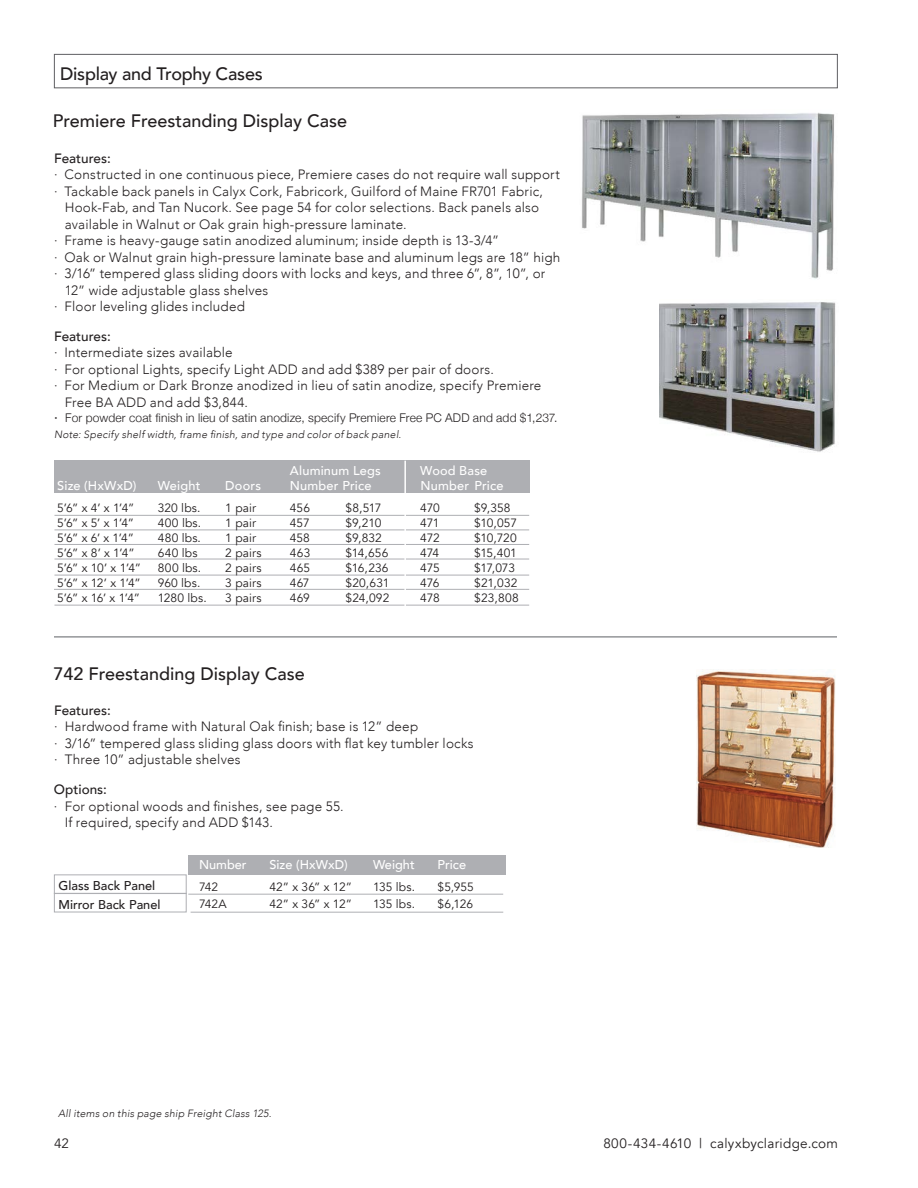
<style>
.page{position:relative;width:918px;height:1188px;background:#fff}
.page>*{position:absolute;margin:0;border:0;box-sizing:border-box;transform-origin:0 0}
.t1{font:500 18px "Avenir";color:#231f20}
.t2{font:300 13.5px/16.5px "Avenir";letter-spacing:.015em;color:#231f20}
.t3{font:500 13.5px "Avenir";color:#231f20}
.t4{font:13.5px "Avenir";letter-spacing:.02em;color:#231f20}
.t5{font:500 12.75px "Avenir";letter-spacing:.015em;color:#fff}
.t6{font:500 12.75px/18.5px "Avenir";color:#231f20}
.t7{font:12px "Avenir";letter-spacing:.01em;color:#231f20}
.t8{font:300 12px "Helvetica Neue";letter-spacing:.015em;color:#231f20}
.t9{font:italic 300 10.5px "Avenir";letter-spacing:.02em;color:#231f20}
.s1{font-family:"Avenir";font-weight:500;font-size:13.5px}
</style>
<div class="page">
<div style="left:54px;top:54px;width:784px;height:34px;border:1px solid #5f5f62"></div>
<img style="left:582px;top:112px;width:252px;height:167px">
<div style="left:54px;top:461px;width:475px;height:32px;background:#aeafb3"></div>
<hr style="left:54px;top:515px;width:475px;height:1px;background:#aeafb3">
<hr style="left:54px;top:575px;width:475px;height:1px;background:#aeafb3">
<hr style="left:54px;top:589px;width:475px;height:1px;background:#aeafb3">
<hr style="left:54px;top:605px;width:475px;height:1px;background:#aeafb3">
<hr style="left:54px;top:530px;width:475px;height:1px;background:#aeafb3">
<hr style="left:54px;top:544px;width:475px;height:1px;background:#aeafb3">
<hr style="left:54px;top:559px;width:475px;height:1px;background:#aeafb3">
<hr style="left:404px;top:461px;width:2px;height:147px;background:#fff">
<img style="left:660px;top:302px;width:176px;height:150px">
<img style="left:697px;top:671px;width:138px;height:177px">
<div style="left:188px;top:855px;width:317px;height:19px;background:#aeafb3"></div>
<hr style="left:188px;top:894px;width:315px;height:1px;background:#aeafb3">
<hr style="left:191px;top:912px;width:312px;height:1px;background:#aeafb3">
<div style="left:54px;top:874px;width:133px;height:20px;border:1px solid #aeafb3"></div>
<div style="left:54px;top:893px;width:133px;height:19px;border:1px solid #aeafb3"></div>
<hr style="left:54px;top:636px;width:783px;height:2px;background:#939598">
<h1 class="t1" style="left:60px;top:58px;width:204px">Display and Trophy Cases</h1>
<h1 class="t1" style="left:53px;top:105px;width:296px">Premiere Freestanding Display Case</h1>
<p class="t3" style="left:54px;top:146px;width:58px">Features:</p>
<p class="t2" style="left:54px;top:166px;width:508px">· Constructed in one continuous piece, Premiere cases do not require wall support</p>
<p class="t2" style="left:54px;top:183px;width:490px">· Tackable back panels in Calyx Cork, Fabricork, Guilford of Maine FR701 Fabric,</p>
<p class="t2" style="left:65px;top:199px;width:476px">Hook-Fab, and Tan Nucork. See page 54 for color selections. Back panels also</p>
<p class="t2" style="left:65px;top:216px;width:343px">available in Walnut or Oak grain high-pressure laminate.</p>
<p class="t2" style="left:54px;top:232px;width:447px">· Frame is heavy-gauge satin anodized aluminum; inside depth is 13-3/4”</p>
<p class="t2" style="left:54px;top:249px;width:508px">· Oak or Walnut grain high-pressure laminate base and aluminum legs are 18” high</p>
<p class="t2" style="left:54px;top:265px;width:493px">· 3/16” tempered glass sliding doors with locks and keys, and three 6”, 8”, 10”, or</p>
<p class="t2" style="left:65px;top:282px;width:205px">12” wide adjustable glass shelves</p>
<p class="t2" style="left:54px;top:298px;width:193px">· Floor leveling glides included</p>
<p class="t3" style="left:54px;top:325px;width:58px">Features:</p>
<p class="t2" style="left:54px;top:345px;width:180px">· Intermediate sizes available</p>
<p class="t2" style="left:54px;top:361px;width:441px">· For optional Lights, specify Light ADD and add $389 per pair of doors.</p>
<p class="t2" style="left:54px;top:378px;width:489px">· For Medium or Dark Bronze anodized in lieu of satin anodize, specify Premiere</p>
<p class="t2" style="left:65px;top:394px;width:185px">Free BA ADD and add $3,844.</p>
<p class="t8" style="left:54px;top:408px;width:505px"><span class="s1">·</span> For powder coat finish in lieu of satin anodize, specify Premiere Free PC ADD and add $1,237.</p>
<p class="t9" style="left:54px;top:428px;width:349px">Note: Specify shelf width, frame finish, and type and color of back panel.</p>
<p class="t5" style="left:290px;top:459px;width:93px">Aluminum Legs</p>
<p class="t5" style="left:420px;top:459px;width:69px">Wood Base</p>
<p class="t5" style="left:57px;top:474px;width:81px">Size (HxWxD)</p>
<p class="t5" style="left:158px;top:474px;width:44px">Weight</p>
<p class="t5" style="left:225px;top:474px;width:37px">Doors</p>
<p class="t5" style="left:290px;top:474px;width:83px">Number Price</p>
<p class="t5" style="left:420px;top:474px;width:85px">Number Price</p>
<p class="t7" style="left:57px;top:500px;width:79px">5’6” x 4’ x 1’4”</p>
<p class="t7" style="left:158px;top:500px;width:44px">320 lbs.</p>
<p class="t7" style="left:225px;top:500px;width:32px">1 pair</p>
<p class="t7" style="left:290px;top:500px;width:22px">456</p>
<p class="t7" style="left:346px;top:500px;width:37px">$8,517</p>
<p class="t7" style="left:420px;top:500px;width:21px">470</p>
<p class="t7" style="left:474px;top:500px;width:38px">$9,358</p>
<p class="t7" style="left:57px;top:515px;width:78px">5’6” x 5’ x 1’4”</p>
<p class="t7" style="left:158px;top:515px;width:45px">400 lbs.</p>
<p class="t7" style="left:225px;top:515px;width:32px">1 pair</p>
<p class="t7" style="left:290px;top:515px;width:22px">457</p>
<p class="t7" style="left:346px;top:515px;width:37px">$9,210</p>
<p class="t7" style="left:420px;top:515px;width:21px">471</p>
<p class="t7" style="left:474px;top:515px;width:44px">$10,057</p>
<p class="t7" style="left:57px;top:530px;width:78px">5’6” x 6’ x 1’4”</p>
<p class="t7" style="left:158px;top:530px;width:45px">480 lbs.</p>
<p class="t7" style="left:225px;top:530px;width:32px">1 pair</p>
<p class="t7" style="left:290px;top:530px;width:22px">458</p>
<p class="t7" style="left:346px;top:530px;width:38px">$9,832</p>
<p class="t7" style="left:420px;top:530px;width:21px">472</p>
<p class="t7" style="left:474px;top:530px;width:44px">$10,720</p>
<p class="t7" style="left:57px;top:545px;width:79px">5’6” x 8’ x 1’4”</p>
<p class="t7" style="left:158px;top:545px;width:41px">640 lbs</p>
<p class="t7" style="left:225px;top:545px;width:38px">2 pairs</p>
<p class="t7" style="left:290px;top:545px;width:22px">463</p>
<p class="t7" style="left:346px;top:545px;width:44px">$14,656</p>
<p class="t7" style="left:420px;top:545px;width:20px">474</p>
<p class="t7" style="left:474px;top:545px;width:44px">$15,401</p>
<p class="t7" style="left:57px;top:560px;width:85px">5’6” x 10’ x 1’4”</p>
<p class="t7" style="left:158px;top:560px;width:45px">800 lbs.</p>
<p class="t7" style="left:225px;top:560px;width:38px">2 pairs</p>
<p class="t7" style="left:290px;top:560px;width:22px">465</p>
<p class="t7" style="left:346px;top:560px;width:44px">$16,236</p>
<p class="t7" style="left:420px;top:560px;width:21px">475</p>
<p class="t7" style="left:474px;top:560px;width:42px">$17,073</p>
<p class="t7" style="left:57px;top:575px;width:85px">5’6” x 12’ x 1’4”</p>
<p class="t7" style="left:158px;top:575px;width:44px">960 lbs.</p>
<p class="t7" style="left:225px;top:575px;width:38px">3 pairs</p>
<p class="t7" style="left:290px;top:575px;width:21px">467</p>
<p class="t7" style="left:346px;top:575px;width:45px">$20,631</p>
<p class="t7" style="left:420px;top:575px;width:21px">476</p>
<p class="t7" style="left:474px;top:575px;width:45px">$21,032</p>
<p class="t7" style="left:57px;top:590px;width:84px">5’6” x 16’ x 1’4”</p>
<p class="t7" style="left:158px;top:590px;width:50px">1280 lbs.</p>
<p class="t7" style="left:225px;top:590px;width:38px">3 pairs</p>
<p class="t7" style="left:290px;top:590px;width:22px">469</p>
<p class="t7" style="left:346px;top:590px;width:45px">$24,092</p>
<p class="t7" style="left:420px;top:590px;width:21px">478</p>
<p class="t7" style="left:474px;top:590px;width:46px">$23,808</p>
<h1 class="t1" style="left:54px;top:658px;width:253px">742 Freestanding Display Case</h1>
<p class="t3" style="left:54px;top:699px;width:58px">Features:</p>
<p class="t2" style="left:54px;top:719px;width:421px">· Hardwood frame with Natural Oak finish; base is 12” deep<br>· 3/16” tempered glass sliding glass doors with flat key tumbler locks · Three 10” adjustable shelves</p>
<p class="t3" style="left:54px;top:778px;width:54px">Options:</p>
<p class="t2" style="left:65px;top:798px;width:280px;text-indent:-11px">· For optional woods and finishes, see page 55.<br>If required, specify and ADD $143.</p>
<p class="t5" style="left:199px;top:854px;width:49px">Number</p>
<p class="t5" style="left:270px;top:854px;width:80px">Size (HxWxD)</p>
<p class="t5" style="left:373px;top:854px;width:43px">Weight</p>
<p class="t5" style="left:438px;top:854px;width:30px">Price</p>
<p class="t7" style="left:199px;top:879px;width:21px">742</p>
<p class="t7" style="left:270px;top:879px;width:84px">42” x 36” x 12”</p>
<p class="t7" style="left:373px;top:879px;width:44px">135 lbs.</p>
<p class="t7" style="left:438px;top:879px;width:38px">$5,955</p>
<p class="t7" style="left:199px;top:897px;width:29px">742A</p>
<p class="t7" style="left:270px;top:897px;width:84px">42” x 36” x 12”</p>
<p class="t7" style="left:373px;top:897px;width:44px">135 lbs.</p>
<p class="t7" style="left:438px;top:897px;width:37px">$6,126</p>
<p class="t6" style="left:58px;top:876px;width:104px">Glass Back Panel<br>Mirror Back Panel</p>
<p class="t9" style="left:58px;top:1107px;width:215px">All items on this page ship Freight Class 125.</p>
<p class="t4" style="left:54px;top:1135px;width:16px">42</p>
<p class="t4" style="left:603px;top:1135px;width:236px">800-434-4610 | calyxbyclaridge.com</p>
</div>
